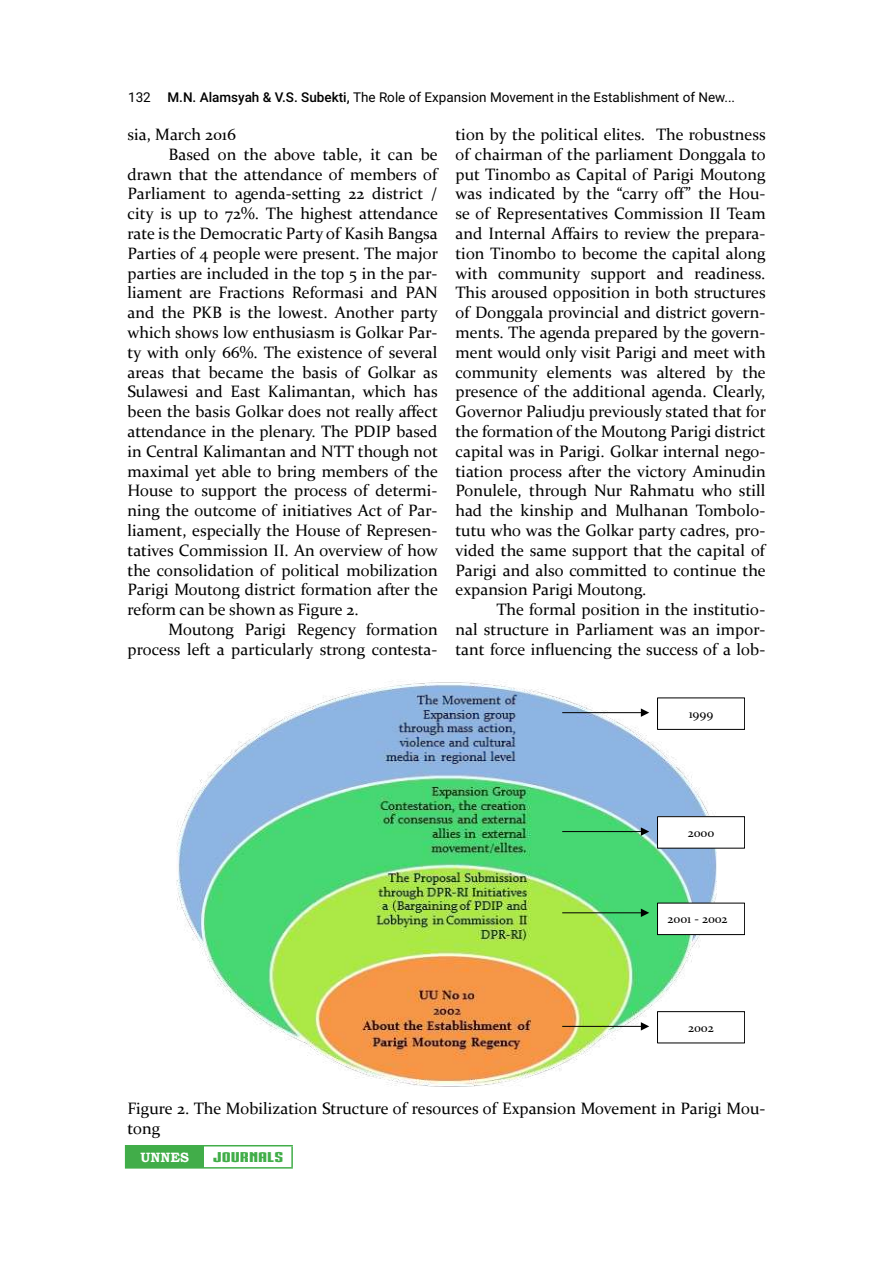
<style>
.page{position:relative;width:893px;height:1263px;background:#fff}
.page>*{position:absolute;margin:0;border:0;box-sizing:border-box;transform-origin:0 0}
.t1{font:16.5px/19.8px "Constantia";color:#000;text-align:justify}
.t2{font:13.5px "Roboto";color:#000}
.t3{font:13.5px "IRONMANOFWAR002 NCV";color:#41ad49;scale:1.53 1}
.t4{font:700 13.5px "Bookman Old Style";color:#fff}
.t5{font:12.6px "Constantia";letter-spacing:-.005em;color:#000}
.s1{font-weight:500}
</style>
<div class="page">
<div style="left:126px;top:1146px;width:78px;height:22px;background:#41ad49"></div>
<hr style="left:125px;top:1145px;width:79px;height:1px;background:#41ad49">
<svg style="left:125px;top:1146px;width:1px;height:21px"></svg>
<hr style="left:204px;top:1145px;width:89px;height:1px;background:#41ad49">
<hr style="left:291px;top:1146px;width:2px;height:21px;background:#41ad49">
<hr style="left:125px;top:1167px;width:79px;height:1px;background:#41ad49">
<hr style="left:204px;top:1167px;width:89px;height:1px;background:#41ad49">
<img style="left:177px;top:682px;width:540px;height:405px">
<hr style="left:562px;top:712px;width:80px;height:1px;background:#000">
<svg style="left:641px;top:708px;width:8px;height:9px"></svg>
<hr style="left:562px;top:831px;width:80px;height:1px;background:#000">
<svg style="left:641px;top:827px;width:8px;height:9px"></svg>
<hr style="left:562px;top:912px;width:80px;height:1px;background:#000">
<svg style="left:641px;top:909px;width:8px;height:8px"></svg>
<hr style="left:562px;top:1026px;width:80px;height:1px;background:#000">
<svg style="left:641px;top:1022px;width:8px;height:8px"></svg>
<div style="left:657px;top:698px;width:88px;height:31px;background:#fff"></div>
<div style="left:657px;top:697px;width:88px;height:33px;border:1px solid #000"></div>
<div style="left:657px;top:817px;width:88px;height:31px;background:#fff"></div>
<div style="left:657px;top:816px;width:88px;height:33px;border:1px solid #000"></div>
<div style="left:657px;top:903px;width:88px;height:31px;background:#fff"></div>
<div style="left:657px;top:902px;width:88px;height:33px;border:1px solid #000"></div>
<div style="left:657px;top:1012px;width:88px;height:31px;background:#fff"></div>
<div style="left:657px;top:1011px;width:88px;height:32px;border:1px solid #000"></div>
<p class="t2" style="left:128px;top:91px;width:608px">132 <span class="s1">M.N. Alamsyah &amp; V.S. Subekti,</span> The Role of Expansion Movement in the Establishment of New...</p>
<p class="t1" style="left:128px;top:126px;width:110px">sia, March 2016</p>
<p class="t1" style="left:169px;top:146px;width:271px">Based on the above table, it can be</p>
<p class="t1" style="left:128px;top:165px;width:311px">drawn that the attendance of members of</p>
<p class="t1" style="left:128px;top:185px;width:311px">Parliament to agenda-setting 22 district /</p>
<p class="t1" style="left:128px;top:205px;width:312px">city is up to 72%. The highest attendance</p>
<p class="t1" style="left:128px;top:225px;width:312px">rate is the Democratic Party of Kasih Bangsa</p>
<p class="t1" style="left:128px;top:245px;width:312px">Parties of 4 people were present. The major</p>
<p class="t1" style="left:128px;top:264px;width:311px">parties are included in the top 5 in the par-</p>
<p class="t1" style="left:128px;top:284px;width:311px">liament are Fractions Reformasi and PAN</p>
<p class="t1" style="left:128px;top:304px;width:312px">and the PKB is the lowest. Another party</p>
<p class="t1" style="left:128px;top:324px;width:311px">which shows low enthusiasm is Golkar Par-</p>
<p class="t1" style="left:128px;top:344px;width:311px">ty with only 66%. The existence of several</p>
<p class="t1" style="left:128px;top:363px;width:312px">areas that became the basis of Golkar as</p>
<p class="t1" style="left:128px;top:383px;width:312px">Sulawesi and East Kalimantan, which has</p>
<p class="t1" style="left:128px;top:401px;width:312px">been the basis Golkar does not really affect</p>
<p class="t1" style="left:128px;top:423px;width:311px">attendance in the plenary. The PDIP based</p>
<p class="t1" style="left:128px;top:443px;width:312px">in Central Kalimantan and NTT though not</p>
<p class="t1" style="left:128px;top:462px;width:312px">maximal yet able to bring members of the</p>
<p class="t1" style="left:128px;top:482px;width:311px">House to support the process of determi-</p>
<p class="t1" style="left:128px;top:502px;width:311px">ning the outcome of initiatives Act of Par-</p>
<p class="t1" style="left:128px;top:522px;width:311px">liament, especially the House of Represen-</p>
<p class="t1" style="left:128px;top:542px;width:312px">tatives Commission II. An overview of how</p>
<p class="t1" style="left:128px;top:561px;width:312px">the consolidation of political mobilization</p>
<p class="t1" style="left:128px;top:581px;width:312px">Parigi Moutong district formation after the</p>
<p class="t1" style="left:128px;top:601px;width:233px">reform can be shown as Figure 2.</p>
<p class="t1" style="left:169px;top:621px;width:271px">Moutong Parigi Regency formation</p>
<p class="t1" style="left:128px;top:641px;width:311px">process left a particularly strong contesta-</p>
<p class="t1" style="left:455px;top:126px;width:312px">tion by the political elites. The robustness of chairman of the parliament Donggala to put Tinombo as Capital of Parigi Moutong was indicated by the “carry off” the Hou&shy;se of Representatives Commission II Team and Internal Affairs to review the prepara&shy;tion Tinombo to become the capital along with community support and readiness.<br>This aroused opposition in both structures of Donggala provincial and district govern&shy;ments. The agenda prepared by the govern&shy;ment would only visit Parigi and meet with community elements was altered by the presence of the additional agenda. Clearly, Governor Paliudju previously stated that for the formation of the Moutong Parigi district capital was in Parigi. Golkar internal nego&shy;tiation process after the victory Aminudin Ponulele, through Nur Rahmatu who still had the kinship and Mulhanan Tombolo&shy;tutu who was the Golkar party cadres, pro&shy;vided the same support that the capital of Parigi and also committed to continue the expansion Parigi Moutong.</p>
<p class="t1" style="left:455px;top:601px;width:311px;text-indent:41px">The formal position in the institutio&shy;nal structure in Parliament was an impor&shy;tant force influencing the success of a lob-</p>
<p class="t5" style="left:689px;top:708px;width:26px">1999</p>
<p class="t5" style="left:688px;top:827px;width:28px">2000</p>
<p class="t5" style="left:668px;top:914px;width:61px">2001 - 2002</p>
<p class="t5" style="left:688px;top:1022px;width:27px">2002</p>
<p class="t1" style="left:128px;top:1099px;width:639px">Figure 2. The Mobilization Structure of resources of Expansion Movement in Parigi Mou&shy;tong</p>
<p class="t4" style="left:141px;top:1149px;width:50px">UNNES</p>
<p class="t3" style="left:213px;top:1149px;width:48px">JOURNALS</p>
</div>
